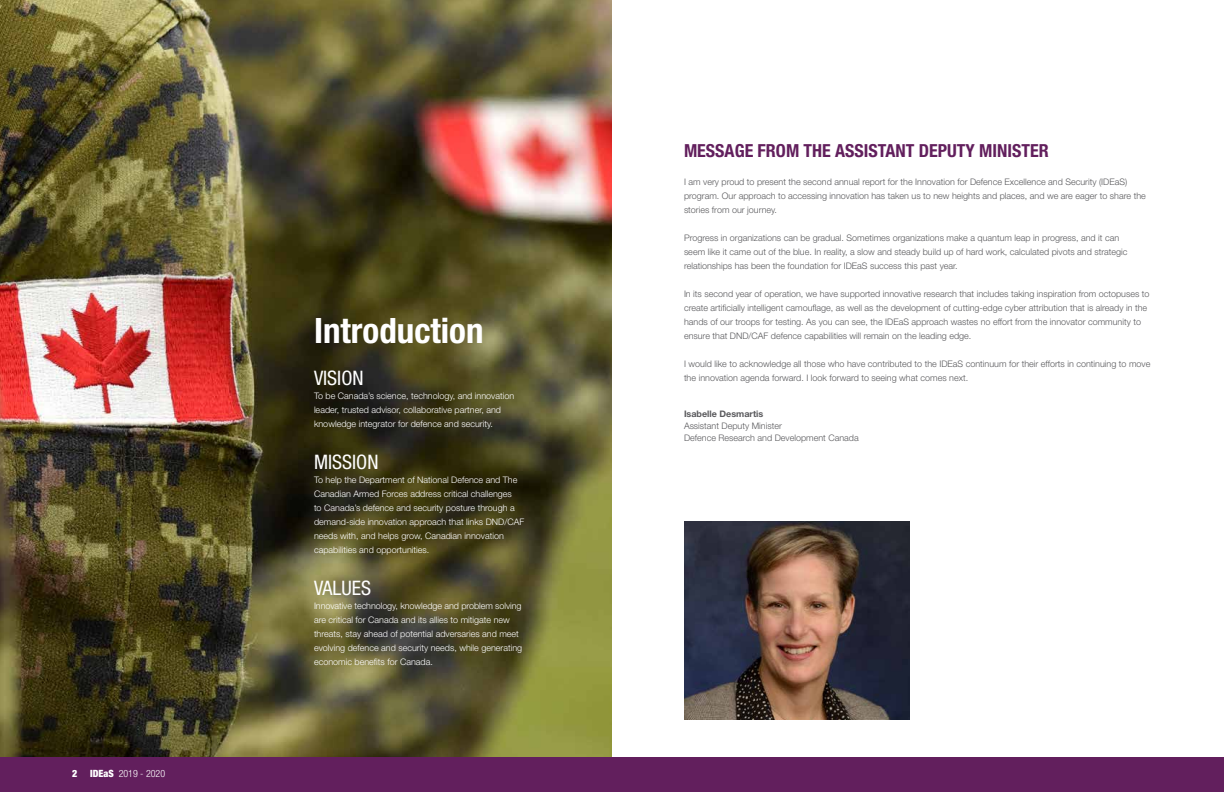
<style>
.page{position:relative;width:1224px;height:792px;background:#fff}
.page>*{position:absolute;margin:0;border:0;box-sizing:border-box;transform-origin:0 0}
.t1{font:700 condensed 35px "Helvetica Neue LT Std";color:#fff}
.t2{font:condensed 20px "Helvetica Neue LT Std";color:#fff}
.t3{font:700 condensed 18px "Helvetica Neue LT Std";color:#621f5d}
.t4{font:300 condensed 10px "Helvetica Neue LT Std";color:#fff}
.t5{font:900 condensed 10px "Helvetica Neue LT Std";color:#fff}
.t6{font:300 9px/14px "Helvetica Neue LT Std";color:#59595c}
.t7{font:300 9px/14px "Helvetica Neue LT Std";color:#fff}
.t8{font:700 9px "Helvetica Neue LT Std";color:#59595c}
.s1{font-weight:900}
</style>
<div class="page">
<img style="left:0;top:0;width:612px;height:757px">
<div style="left:0;top:757px;width:1224px;height:35px;background:#621f5d"></div>
<img style="left:684px;top:521px;width:225px;height:199px">
<p class="t5" style="left:72px;top:767px;width:7px">2</p>
<p class="t4" style="left:90px;top:768px;width:77px"><span class="s1">IDEaS</span> 2019 - 2020</p>
<h1 class="t1" style="left:314px;top:310px;width:171px">Introduction</h1>
<h2 class="t2" style="left:314px;top:367px;width:51px">VISION</h2>
<p class="t7" style="left:314px;top:389px;width:202px">To be Canada’s science, technology, and innovation leader, trusted advisor, collaborative partner, and knowledge integrator for defence and security.</p>
<h2 class="t2" style="left:314px;top:451px;width:66px">MISSION</h2>
<p class="t7" style="left:314px;top:473px;width:212px">To help the Department of National Defence and The Canadian Armed Forces address critical challenges<br>to Canada’s defence and security posture through a demand-side innovation approach that links DND/CAF needs with, and helps grow, Canadian innovation capabilities and opportunities.</p>
<h2 class="t2" style="left:314px;top:577px;width:59px">VALUES</h2>
<p class="t7" style="left:314px;top:599px;width:210px">Innovative technology, knowledge and problem solving are critical for Canada and its allies to mitigate new threats, stay ahead of potential adversaries and meet evolving defence and security needs, while generating economic benefits for Canada.</p>
<h3 class="t3" style="left:684px;top:140px;width:366px">MESSAGE FROM THE ASSISTANT DEPUTY MINISTER</h3>
<p class="t6" style="left:684px;top:175px;width:463px">I am very proud to present the second annual report for the Innovation for Defence Excellence and Security (IDEaS) program. Our approach to accessing innovation has taken us to new heights and places, and we are eager to share the stories from our journey.</p>
<p class="t6" style="left:684px;top:231px;width:445px">Progress in organizations can be gradual. Sometimes organizations make a quantum leap in progress, and it can seem like it came out of the blue. In reality, a slow and steady build up of hard work, calculated pivots and strategic relationships has been the foundation for IDEaS success this past year.</p>
<p class="t6" style="left:684px;top:287px;width:467px">In its second year of operation, we have supported innovative research that includes taking inspiration from octopuses to create artificially intelligent camouflage, as well as the development of cutting-edge cyber attribution that is already in the hands of our troops for testing. As you can see, the IDEaS approach wastes no effort from the innovator community to ensure that DND/CAF defence capabilities will remain on the leading edge.</p>
<p class="t6" style="left:684px;top:357px;width:468px">I would like to acknowledge all those who have contributed to the IDEaS continuum for their efforts in continuing to move the innovation agenda forward. I look forward to seeing what comes next.</p>
<p class="t8" style="left:684px;top:409px;width:81px">Isabelle Desmartis</p>
<p class="t6" style="left:684px;top:420px;width:176px;line-height:12px">Assistant Deputy Minister<br>Defence Research and Development Canada</p>
</div>
